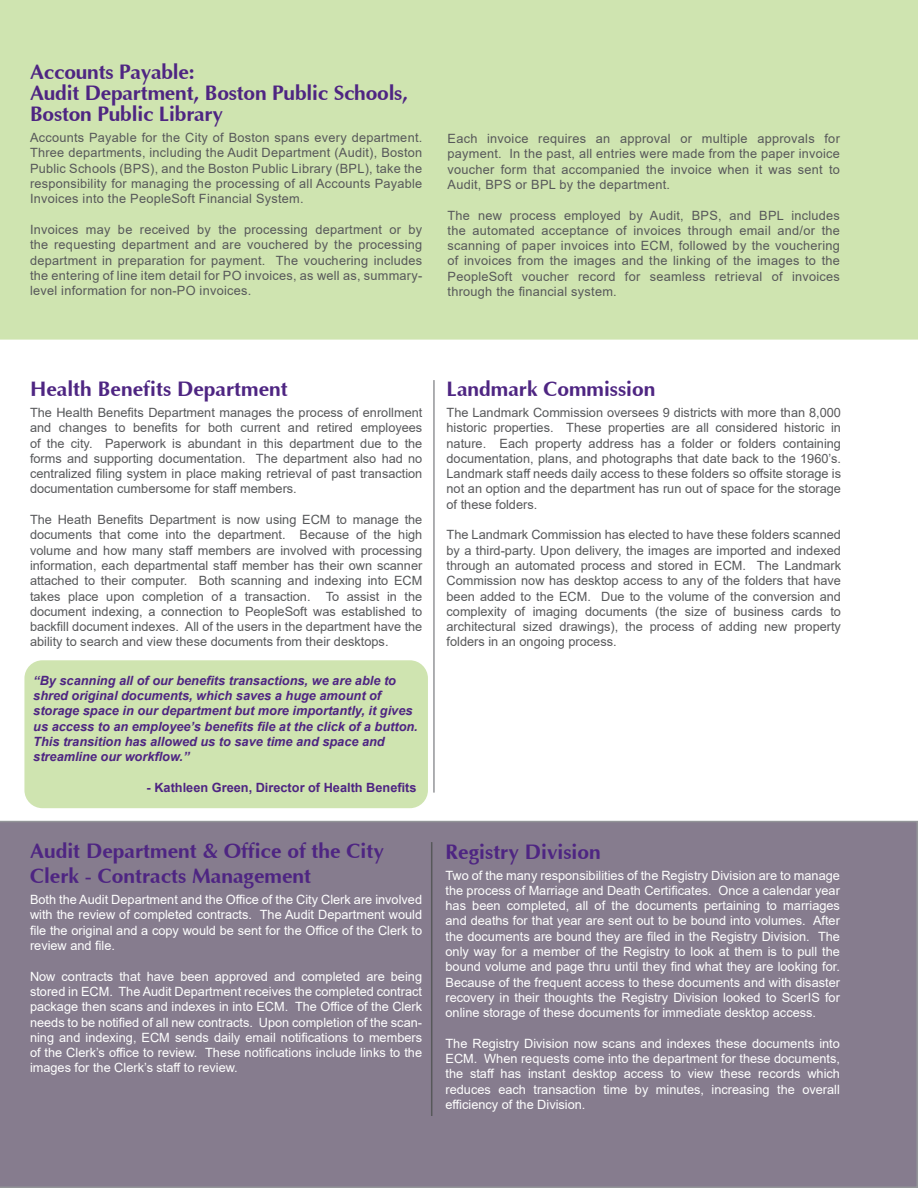
<style>
.page{position:relative;width:918px;height:1188px;background:#fff}
.page>*{position:absolute;margin:0;border:0;box-sizing:border-box;transform-origin:0 0}
.t1{font:700 21px/21px "Opulent";color:#4e2582}
.t2{font:12.75px/15.3px "Arial";letter-spacing:.01em;color:#57585a;text-align:justify}
.t3{font:12.75px/15.3px "Arial";color:#fff;text-align:justify}
.t4{font:italic 700 12.75px/15.3px "Arial";color:#4e2582}
.t5{font:700 12.75px "Arial";color:#4e2582}
</style>
<div class="page">
<div style="left:0;top:821px;width:918px;height:367px;background:#867c8e"></div>
<div style="left:0;top:0;width:918px;height:340px;background:#cfe4b0"></div>
<hr style="left:431px;top:842px;width:1px;height:274px;background:#57585a">
<hr style="left:433px;top:380px;width:2px;height:413px;background:#939598">
<div style="left:24px;top:660px;width:404px;height:148px;background:#cfe4b0;border-radius:18px"></div>
<p class="t1" style="left:30px;top:61px;width:166px">Accounts Payable:</p>
<p class="t1" style="left:30px;top:82px;width:380px">Audit Department, Boston Public Schools,<br>Boston Public Library</p>
<p class="t2" style="left:30px;top:130px;width:394px">Accounts Payable for the City of Boston spans every department.<br>Three departments, including the Audit Department (Audit), Boston Public Schools (BPS), and the Boston Public Library (BPL), take the responsibility for managing the processing of all Accounts Payable Invoices into the PeopleSoft Financial System.</p>
<p class="t2" style="left:30px;top:222px;width:394px">Invoices may be received by the processing department or by the requesting department and are vouchered by the processing department in preparation for payment. The vouchering includes the entering of line item detail for PO invoices, as well as, summary&shy;level information for non-PO invoices.</p>
<p class="t2" style="left:448px;top:131px;width:394px">Each invoice requires an approval or multiple approvals for payment. In the past, all entries were made from the paper invoice voucher form that accompanied the invoice when it was sent to Audit, BPS or BPL by the department.</p>
<p class="t2" style="left:448px;top:207px;width:394px">The new process employed by Audit, BPS, and BPL includes the automated acceptance of invoices through email and/or the scanning of paper invoices into ECM, followed by the vouchering of invoices from the images and the linking of the images to the PeopleSoft voucher record for seamless retrieval of invoices through the financial system.</p>
<p class="t1" style="left:30px;top:378px;width:259px">Health Benefits Department</p>
<p class="t2" style="left:30px;top:405px;width:394px">The Health Benefits Department manages the process of enrollment and changes to benefits for both current and retired employees of the city. Paperwork is abundant in this department due to the forms and supporting documentation. The department also had no centralized filing system in place making retrieval of past transaction documentation cumbersome for staff members.</p>
<p class="t2" style="left:30px;top:512px;width:394px">The Heath Benefits Department is now using ECM to manage the documents that come into the department. Because of the high volume and how many staff members are involved with processing information, each departmental staff member has their own scanner attached to their computer. Both scanning and indexing into ECM takes place upon completion of a transaction. To assist in the document indexing, a connection to PeopleSoft was established to backfill document indexes. All of the users in the department have the ability to search and view these documents from their desktops.</p>
<p class="t4" style="left:33px;top:673px;width:386px">“By scanning all of our benefits transactions, we are able to shred original documents, which saves a huge amount of storage space in our department but more importantly, it gives us access to an employee’s benefits file at the click of a button.<br>This transition has allowed us to save time and space and streamline our workflow.”</p>
<p class="t5" style="left:147px;top:779px;width:271px">- Kathleen Green, Director of Health Benefits</p>
<p class="t1" style="left:30px;top:838px;width:355px;line-height:25.2px">Audit Department &amp; Office of the City<br>Clerk - Contracts Management</p>
<p class="t3" style="left:30px;top:892px;width:394px">Both the Audit Department and the Office of the City Clerk are involved with the review of completed contracts. The Audit Department would file the original and a copy would be sent for the Office of the Clerk to review and file.</p>
<p class="t3" style="left:30px;top:968px;width:394px">Now contracts that have been approved and completed are being stored in ECM. The Audit Department receives the completed contract package then scans and indexes in into ECM. The Office of the Clerk needs to be notified of all new contracts. Upon completion of the scan&shy;ning and indexing, ECM sends daily email notifications to members of the Clerk’s office to review. These notifications include links to the images for the Clerk’s staff to review.</p>
<p class="t1" style="left:447px;top:378px;width:210px">Landmark Commission</p>
<p class="t2" style="left:447px;top:405px;width:396px">The Landmark Commission oversees 9 districts with more than 8,000 historic properties. These properties are all considered historic in nature. Each property address has a folder or folders containing documentation, plans, and photographs that date back to the 1960’s.<br>Landmark staff needs daily access to these folders so offsite storage is not an option and the department has run out of space for the storage of these folders.</p>
<p class="t2" style="left:447px;top:527px;width:396px">The Landmark Commission has elected to have these folders scanned by a third-party. Upon delivery, the images are imported and indexed through an automated process and stored in ECM. The Landmark Commission now has desktop access to any of the folders that have been added to the ECM. Due to the volume of the conversion and complexity of imaging documents (the size of business cards to architectural sized drawings), the process of adding new property folders in an ongoing process.</p>
<p class="t1" style="left:446px;top:841px;width:157px">Registry Division</p>
<p class="t3" style="left:446px;top:867px;width:396px">Two of the many responsibilities of the Registry Division are to manage the process of Marriage and Death Certificates. Once a calendar year has been completed, all of the documents pertaining to marriages and deaths for that year are sent out to be bound into volumes. After the documents are bound they are filed in the Registry Division. The only way for a member of the Registry to look at them is to pull the bound volume and page thru until they find what they are looking for.<br>Because of the frequent access to these documents and with disaster recovery in their thoughts the Registry Division looked to ScerIS for online storage of these documents for immediate desktop access.</p>
<p class="t3" style="left:446px;top:1036px;width:396px">The Registry Division now scans and indexes these documents into ECM. When requests come into the department for these documents, the staff has instant desktop access to view these records which reduces each transaction time by minutes, increasing the overall efficiency of the Division.</p>
</div>
